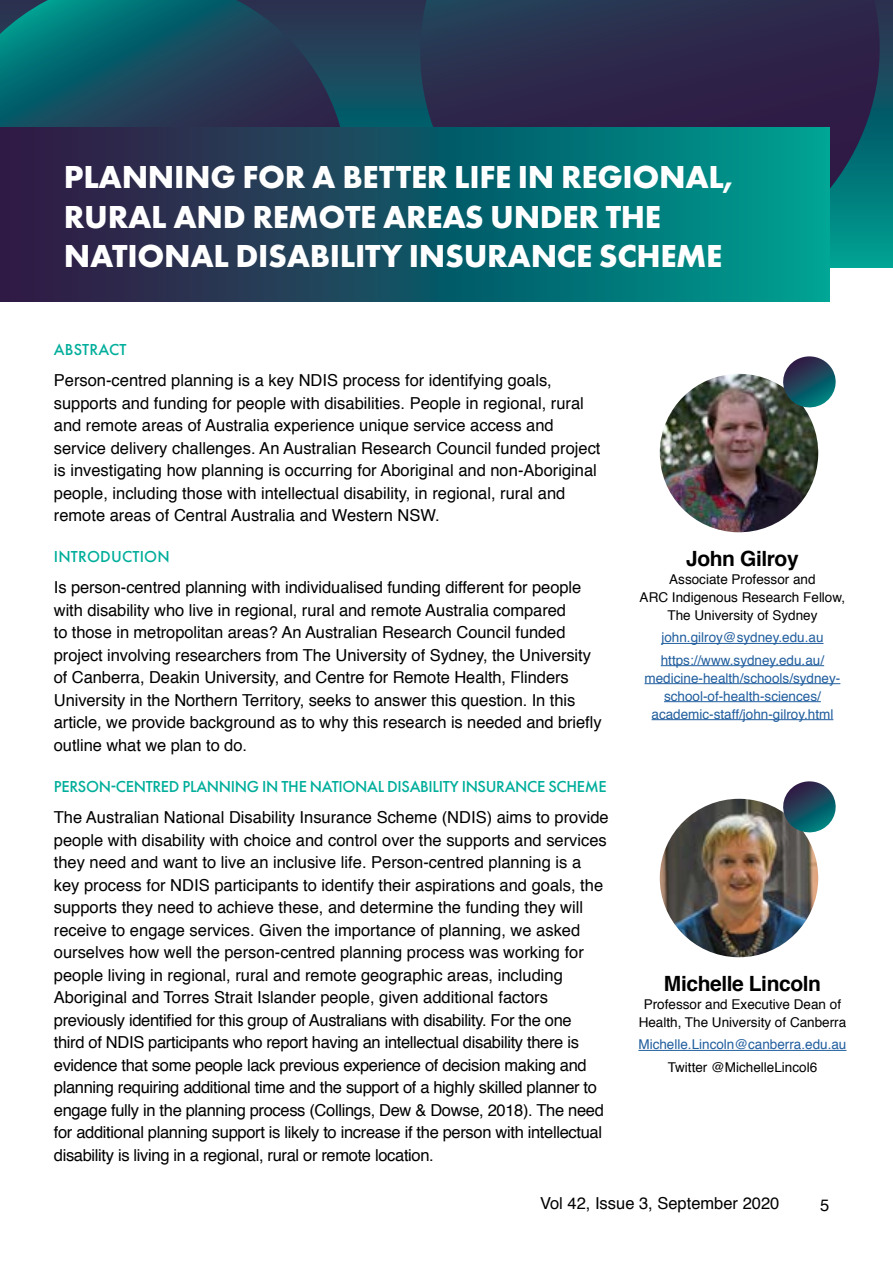
<style>
.page{position:relative;width:893px;height:1263px;background:#fff}
.page>*{position:absolute;margin:0;border:0;box-sizing:border-box;transform-origin:0 0}
.t1{font:700 33px/39.6px "Futura PT";letter-spacing:-.01em;color:#fff}
.t2{font:700 21px "Helvetica";letter-spacing:-.02em;color:#000}
.t3{font:16.5px/22.5px "Helvetica";color:#000}
.t4{font:500 16.5px "Futura PT";letter-spacing:-.02em;color:#00ae9b}
.t5{font:500 16.5px "Futura PT";letter-spacing:.01em;color:#00ae9b}
.t6{font:13.5px/18px "Helvetica";color:#215e9e}
.t7{font:13.5px/18px "Helvetica";color:#000;text-align:center}
</style>
<div class="page">
<svg style="left:349px;top:0;width:69px;height:128px;background:#1b465c"></svg>
<svg style="left:418px;top:0;width:475px;height:299px;background:#2c3a57"></svg>
<svg style="left:0;top:0;width:349px;height:128px;background:#174d60"></svg>
<svg style="left:0;top:128px;width:829px;height:173px;background:#135767"></svg>
<hr style="left:661px;top:643px;width:162px;height:1px;background:#215e9e">
<hr style="left:661px;top:665px;width:163px;height:1px;background:#215e9e">
<hr style="left:644px;top:683px;width:196px;height:1px;background:#215e9e">
<hr style="left:664px;top:701px;width:157px;height:1px;background:#215e9e">
<hr style="left:651px;top:719px;width:182px;height:1px;background:#215e9e">
<img style="left:659px;top:374px;width:160px;height:159px">
<svg style="left:779px;top:356px;width:57px;height:55px"></svg>
<hr style="left:638px;top:1050px;width:208px;height:1px;background:#215e9e">
<img style="left:659px;top:799px;width:160px;height:158px">
<svg style="left:779px;top:781px;width:57px;height:55px"></svg>
<h1 class="t1" style="left:64px;top:156px;width:671px">PLANNING FOR A BETTER LIFE IN REGIONAL,<br>RURAL AND REMOTE AREAS UNDER THE<br>NATIONAL DISABILITY INSURANCE SCHEME</h1>
<p class="t5" style="left:54px;top:340px;width:74px">ABSTRACT</p>
<p class="t3" style="left:54px;top:370px;width:548px">Person-centred planning is a key NDIS process for identifying goals, supports and funding for people with disabilities. People in regional, rural and remote areas of Australia experience unique service access and service delivery challenges. An Australian Research Council funded project is investigating how planning is occurring for Aboriginal and non-Aboriginal people, including those with intellectual disability, in regional, rural and remote areas of Central Australia and Western NSW.</p>
<p class="t5" style="left:54px;top:547px;width:117px">INTRODUCTION</p>
<p class="t3" style="left:54px;top:577px;width:549px">Is person-centred planning with individualised funding different for people with disability who live in regional, rural and remote Australia compared<br>to those in metropolitan areas? An Australian Research Council funded project involving researchers from The University of Sydney, the University of Canberra, Deakin University, and Centre for Remote Health, Flinders University in the Northern Territory, seeks to answer this question. In this article, we provide background as to why this research is needed and briefly outline what we plan to do.</p>
<p class="t4" style="left:54px;top:776px;width:554px">PERSON-CENTRED PLANNING IN THE NATIONAL DISABILITY INSURANCE SCHEME</p>
<p class="t3" style="left:54px;top:806px;width:556px">The Australian National Disability Insurance Scheme (NDIS) aims to provide people with disability with choice and control over the supports and services they need and want to live an inclusive life. Person-centred planning is a key process for NDIS participants to identify their aspirations and goals, the supports they need to achieve these, and determine the funding they will receive to engage services. Given the importance of planning, we asked ourselves how well the person-centred planning process was working for people living in regional, rural and remote geographic areas, including Aboriginal and Torres Strait Islander people, given additional factors previously identified for this group of Australians with disability. For the one<br>third of NDIS participants who report having an intellectual disability there is evidence that some people lack previous experience of decision making and planning requiring additional time and the support of a highly skilled planner to engage fully in the planning process (Collings, Dew &amp; Dowse, 2018). The need for additional planning support is likely to increase if the person with intellectual disability is living in a regional, rural or remote location.</p>
<p class="t2" style="left:686px;top:542px;width:114px">John Gilroy</p>
<p class="t7" style="left:640px;top:571px;width:207px">Associate Professor and<br>ARC Indigenous Research Fellow,<br>The University of Sydney</p>
<p class="t6" style="left:661px;top:627px;width:165px;line-height:22.2px">john.gilroy@sydney.edu.au https://www.sydney.edu.au/</p>
<p class="t6" style="left:644px;top:669px;width:197px;text-align:center">medicine-health/schools/sydney&shy;school-of-health-sciences/ academic-staff/john-gilroy.html</p>
<p class="t2" style="left:664px;top:967px;width:159px">Michelle Lincoln</p>
<p class="t7" style="left:639px;top:996px;width:209px">Professor and Executive Dean of<br>Health, The University of Canberra</p>
<p class="t6" style="left:638px;top:1036px;width:210px">Michelle.Lincoln@canberra.edu.au</p>
<p class="t7" style="left:668px;top:1058px;width:151px">Twitter @MichelleLincol6</p>
<p class="t3" style="left:540px;top:1193px;width:241px">Vol 42, Issue 3, September 2020</p>
<p class="t3" style="left:820px;top:1194px;width:11px">5</p>
</div>
